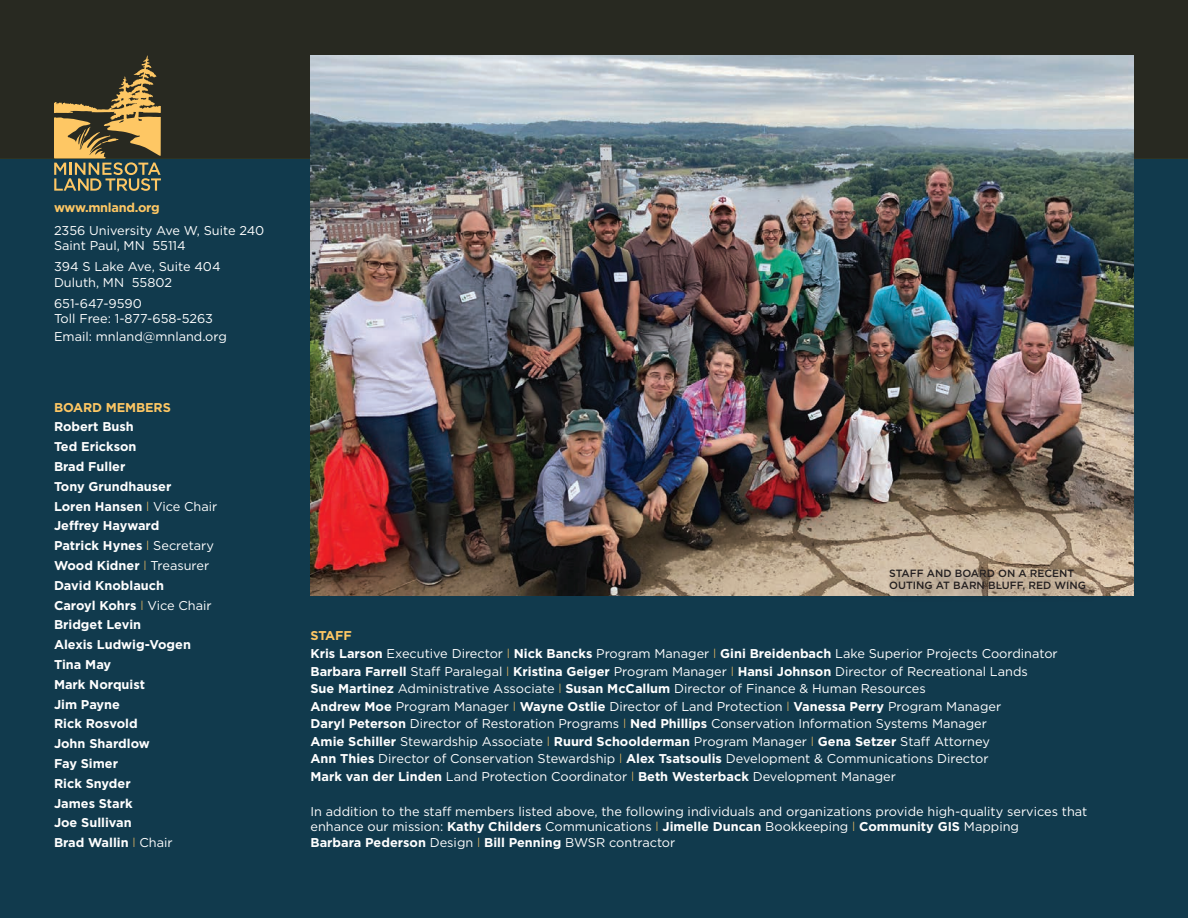
<style>
.page{position:relative;width:1188px;height:918px;background:#fff}
.page>*{position:absolute;margin:0;border:0;box-sizing:border-box;transform-origin:0 0}
.t1{font:12.75px/15.3px "Gotham";color:#fff}
.t2{font:700 12.75px "Gotham";color:#fff}
.t3{font:700 12.75px "Gotham";letter-spacing:-.02em;color:#fec764}
.t4{font:500 10.5px/12px "Gotham";color:#231f20}
.s1{font-weight:300;color:#fec764}
.s2{font-weight:400}
.s3{font-weight:700}
</style>
<div class="page">
<div style="left:0;top:139px;width:1188px;height:779px;background:#113a4d"></div>
<div style="left:0;top:0;width:1188px;height:158px;background:#282921"></div>
<img style="left:310px;top:56px;width:824px;height:540px">
<svg style="left:54px;top:56px;width:107px;height:135px"></svg>
<div style="left:888px;top:567px;width:211px;height:36px;background:#231f20;opacity:.55"></div>
<p class="t3" style="left:54px;top:199px;width:107px">www.mnland.org</p>
<p class="t1" style="left:54px;top:222px;width:212px">2356 University Ave W, Suite 240<br>Saint Paul, MN 55114</p>
<p class="t1" style="left:54px;top:259px;width:168px">394 S Lake Ave, Suite 404<br>Duluth, MN 55802</p>
<p class="t1" style="left:54px;top:295px;width:161px">651-647-9590<br>Toll Free: 1-877-658-5263</p>
<p class="t1" style="left:54px;top:329px;width:174px">Email: mnland@mnland.org</p>
<p class="t3" style="left:54px;top:399px;width:118px">BOARD MEMBERS</p>
<p class="t2" style="left:54px;top:418px;width:81px">Robert Bush</p>
<p class="t2" style="left:54px;top:438px;width:84px">Ted Erickson</p>
<p class="t2" style="left:54px;top:458px;width:73px">Brad Fuller</p>
<p class="t2" style="left:54px;top:478px;width:119px">Tony Grundhauser</p>
<p class="t2" style="left:54px;top:498px;width:165px">Loren Hansen <span class="s1">l</span> <span class="s2">Vice Chair</span></p>
<p class="t2" style="left:54px;top:517px;width:107px">Jeffrey Hayward</p>
<p class="t2" style="left:54px;top:537px;width:161px">Patrick Hynes <span class="s1">l</span> <span class="s2">Secretary</span></p>
<p class="t2" style="left:54px;top:557px;width:157px">Wood Kidner <span class="s1">l</span> <span class="s2">Treasurer</span></p>
<p class="t2" style="left:54px;top:577px;width:112px">David Knoblauch</p>
<p class="t2" style="left:54px;top:597px;width:159px">Caroyl Kohrs <span class="s1">l</span> <span class="s2">Vice Chair</span></p>
<p class="t2" style="left:54px;top:616px;width:89px">Bridget Levin</p>
<p class="t2" style="left:54px;top:636px;width:138px">Alexis Ludwig-Vogen</p>
<p class="t2" style="left:54px;top:656px;width:59px">Tina May</p>
<p class="t2" style="left:54px;top:676px;width:93px">Mark Norquist</p>
<p class="t2" style="left:54px;top:696px;width:68px">Jim Payne</p>
<p class="t2" style="left:54px;top:715px;width:85px">Rick Rosvold</p>
<p class="t2" style="left:54px;top:735px;width:97px">John Shardlow</p>
<p class="t2" style="left:54px;top:755px;width:66px">Fay Simer</p>
<p class="t2" style="left:54px;top:775px;width:78px">Rick Snyder</p>
<p class="t2" style="left:54px;top:795px;width:80px">James Stark</p>
<p class="t2" style="left:54px;top:814px;width:79px">Joe Sullivan</p>
<p class="t2" style="left:54px;top:834px;width:120px">Brad Wallin <span class="s1">l</span> <span class="s2">Chair</span></p>
<p class="t4" style="left:889px;top:567px;width:198px">STAFF AND BOARD ON A RECENT<br>OUTING AT BARN BLUFF, RED WING</p>
<p class="t3" style="left:311px;top:627px;width:43px">STAFF</p>
<p class="t1" style="left:311px;top:646px;width:749px"><span class="s3">Kris Larson</span> Executive Director <span class="s1">l</span> <span class="s3">Nick Bancks</span> Program Manager <span class="s1">l</span> <span class="s3">Gini Breidenbach</span> Lake Superior Projects Coordinator</p>
<p class="t1" style="left:311px;top:663px;width:719px"><span class="s3">Barbara Farrell</span> Staff Paralegal <span class="s1">l</span> <span class="s3">Kristina Geiger</span> Program Manager <span class="s1">l</span> <span class="s3">Hansi Johnson</span> Director of Recreational Lands</p>
<p class="t1" style="left:311px;top:681px;width:617px"><span class="s3">Sue Martinez</span> Administrative Associate <span class="s1">l</span> <span class="s3">Susan McCallum</span> Director of Finance &amp; Human Resources</p>
<p class="t1" style="left:311px;top:698px;width:692px"><span class="s3">Andrew Moe</span> Program Manager <span class="s1">l</span> <span class="s3">Wayne Ostlie</span> Director of Land Protection <span class="s1">l</span> <span class="s3">Vanessa Perry</span> Program Manager</p>
<p class="t1" style="left:311px;top:716px;width:678px"><span class="s3">Daryl Peterson</span> Director of Restoration Programs <span class="s1">l</span> <span class="s3">Ned Phillips</span> Conservation Information Systems Manager</p>
<p class="t1" style="left:311px;top:733px;width:681px"><span class="s3">Amie Schiller</span> Stewardship Associate <span class="s1">l</span> <span class="s3">Ruurd Schoolderman</span> Program Manager <span class="s1">l</span> <span class="s3">Gena Setzer</span> Staff Attorney</p>
<p class="t1" style="left:311px;top:751px;width:680px"><span class="s3">Ann Thies</span> Director of Conservation Stewardship <span class="s1">l</span> <span class="s3">Alex Tsatsoulis</span> Development &amp; Communications Director</p>
<p class="t1" style="left:311px;top:769px;width:587px"><span class="s3">Mark van der Linden</span> Land Protection Coordinator <span class="s1">l</span> <span class="s3">Beth Westerback</span> Development Manager</p>
<p class="t1" style="left:311px;top:804px;width:778px">In addition to the staff members listed above, the following individuals and organizations provide high-quality services that enhance our mission: <span class="s3">Kathy Childers</span> Communications <span class="s1">l</span> <span class="s3">Jimelle Duncan</span> Bookkeeping <span class="s1">l</span> <span class="s3">Community GIS</span> Mapping<br><span class="s3">Barbara Pederson</span> Design <span class="s1">l</span> <span class="s3">Bill Penning</span> BWSR contractor</p>
</div>
